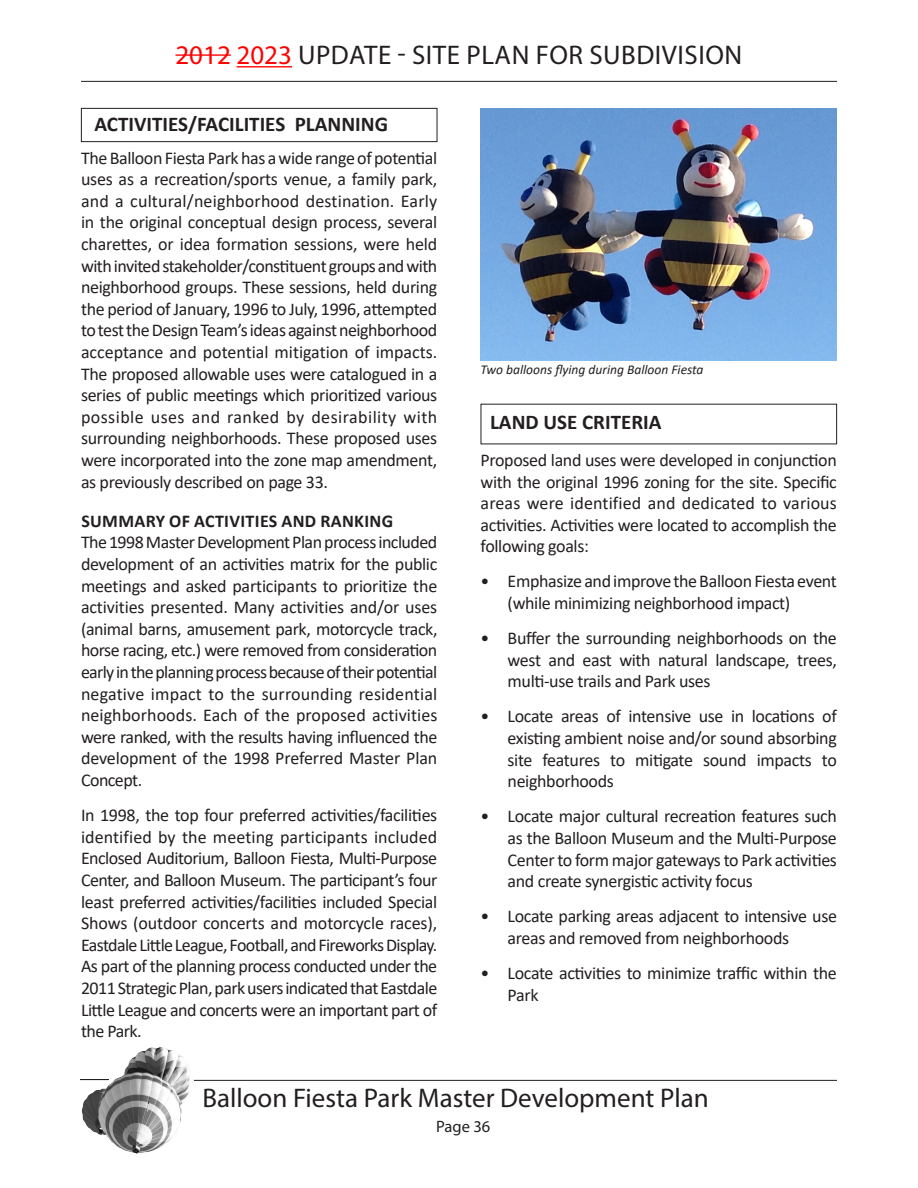
<style>
.page{position:relative;width:918px;height:1188px;background:#fff}
.page>*{position:absolute;margin:0;border:0;box-sizing:border-box;transform-origin:0 0}
.t1{font:27px "Myriad Pro";color:#231f20}
.t2{font:27px "Myriad Pro";letter-spacing:.02em;color:#231f20}
.Subhead_within_box{font:700 21px "Calibri";color:#231f20}
.Body_text{font:18px/21.6px "Calibri";letter-spacing:-.02em;color:#231f20;text-align:justify}
.Bullets{font:18px/21.6px "Calibri";letter-spacing:-.02em;color:#231f20}
.Subheader_CAPS{font:700 18px "Calibri";letter-spacing:.02em;color:#231f20}
.t3{font:16.5px "Myriad Pro";color:#231f20}
.Captions{font:italic 13.5px "Calibri";color:#231f20}
.s1{color:#f00}
</style>
<div class="page">
<hr style="left:237px;top:66px;width:55px;height:1px;background:#f00">
<hr style="left:175px;top:54px;width:56px;height:2px;background:#f00">
<hr style="left:81px;top:81px;width:756px;height:1px;background:#231f20">
<img style="left:82px;top:1047px;width:108px;height:107px">
<svg style="left:80px;top:1079px;width:29px;height:1px"></svg>
<hr style="left:194px;top:1080px;width:643px;height:1px;background:#231f20">
<div style="left:81px;top:108px;width:356px;height:34px;border:1px solid #231f20"></div>
<img style="left:481px;top:108px;width:356px;height:252px">
<h1 class="t2" style="left:175px;top:38px;width:568px"><span class="s1">2012 2023</span> UPDATE - SITE PLAN FOR SUBDIVISION</h1>
<p class="Subhead_within_box" style="left:94px;top:109px;width:295px">ACTIVITIES/FACILITIES PLANNING</p>
<p class="Body_text" style="left:81px;top:146px;width:358px">The Balloon Fiesta Park has a wide range of potential uses as a recreation/sports venue, a family park, and a cultural/neighborhood destination. Early in the original conceptual design process, several charettes, or idea formation sessions, were held with invited stakeholder/constituent groups and with neighborhood groups. These sessions, held during the period of January, 1996 to July, 1996, attempted to test the Design Team’s ideas against neighborhood acceptance and potential mitigation of impacts.<br>The proposed allowable uses were catalogued in a series of public meetings which prioritized various possible uses and ranked by desirability with surrounding neighborhoods. These proposed uses were incorporated into the zone map amendment, as previously described on page 33.</p>
<p class="Subheader_CAPS" style="left:81px;top:508px;width:313px">SUMMARY OF ACTIVITIES AND RANKING</p>
<p class="Body_text" style="left:81px;top:531px;width:358px">The 1998 Master Development Plan process included development of an activities matrix for the public meetings and asked participants to prioritize the activities presented. Many activities and/or uses (animal barns, amusement park, motorcycle track, horse racing, etc.) were removed from consideration early in the planning process because of their potential negative impact to the surrounding residential neighborhoods. Each of the proposed activities were ranked, with the results having influenced the development of the 1998 Preferred Master Plan Concept.</p>
<p class="Body_text" style="left:81px;top:804px;width:358px">In 1998, the top four preferred activities/facilities identified by the meeting participants included Enclosed Auditorium, Balloon Fiesta, Multi-Purpose Center, and Balloon Museum. The participant’s four least preferred activities/facilities included Special Shows (outdoor concerts and motorcycle races), Eastdale Little League, Football, and Fireworks Display.<br>As part of the planning process conducted under the 2011 Strategic Plan, park users indicated that Eastdale Little League and concerts were an important part of the Park.</p>
<p class="Captions" style="left:481px;top:360px;width:225px">Two balloons flying during Balloon Fiesta</p>
<p class="Subhead_within_box" style="left:490px;top:407px;width:173px">LAND USE CRITERIA</p>
<p class="Body_text" style="left:481px;top:449px;width:358px">Proposed land uses were developed in conjunction with the original 1996 zoning for the site. Specific areas were identified and dedicated to various activities. Activities were located to accomplish the following goals:</p>
<p class="Bullets" style="left:508px;top:570px;width:331px;text-indent:-27px">• Emphasize and improve the Balloon Fiesta event (while minimizing neighborhood impact)</p>
<p class="Bullets" style="left:508px;top:627px;width:331px;text-align:justify;text-indent:-27px">• Buffer the surrounding neighborhoods on the west and east with natural landscape, trees, multi-use trails and Park uses</p>
<p class="Bullets" style="left:508px;top:705px;width:331px;text-align:justify;text-indent:-27px">• Locate areas of intensive use in locations of existing ambient noise and/or sound absorbing site features to mitigate sound impacts to neighborhoods</p>
<p class="Bullets" style="left:508px;top:805px;width:331px;text-align:justify;text-indent:-27px">• Locate major cultural recreation features such as the Balloon Museum and the Multi-Purpose Center to form major gateways to Park activities and create synergistic activity focus</p>
<p class="Bullets" style="left:508px;top:905px;width:331px;text-indent:-27px">• Locate parking areas adjacent to intensive use areas and removed from neighborhoods</p>
<p class="Bullets" style="left:508px;top:962px;width:331px;text-indent:-27px">• Locate activities to minimize traffic within the<br>Park</p>
<h1 class="t1" style="left:202px;top:1082px;width:508px">Balloon Fiesta Park Master Development Plan</h1>
<p class="t3" style="left:436px;top:1117px;width:56px">Page 36</p>
</div>
